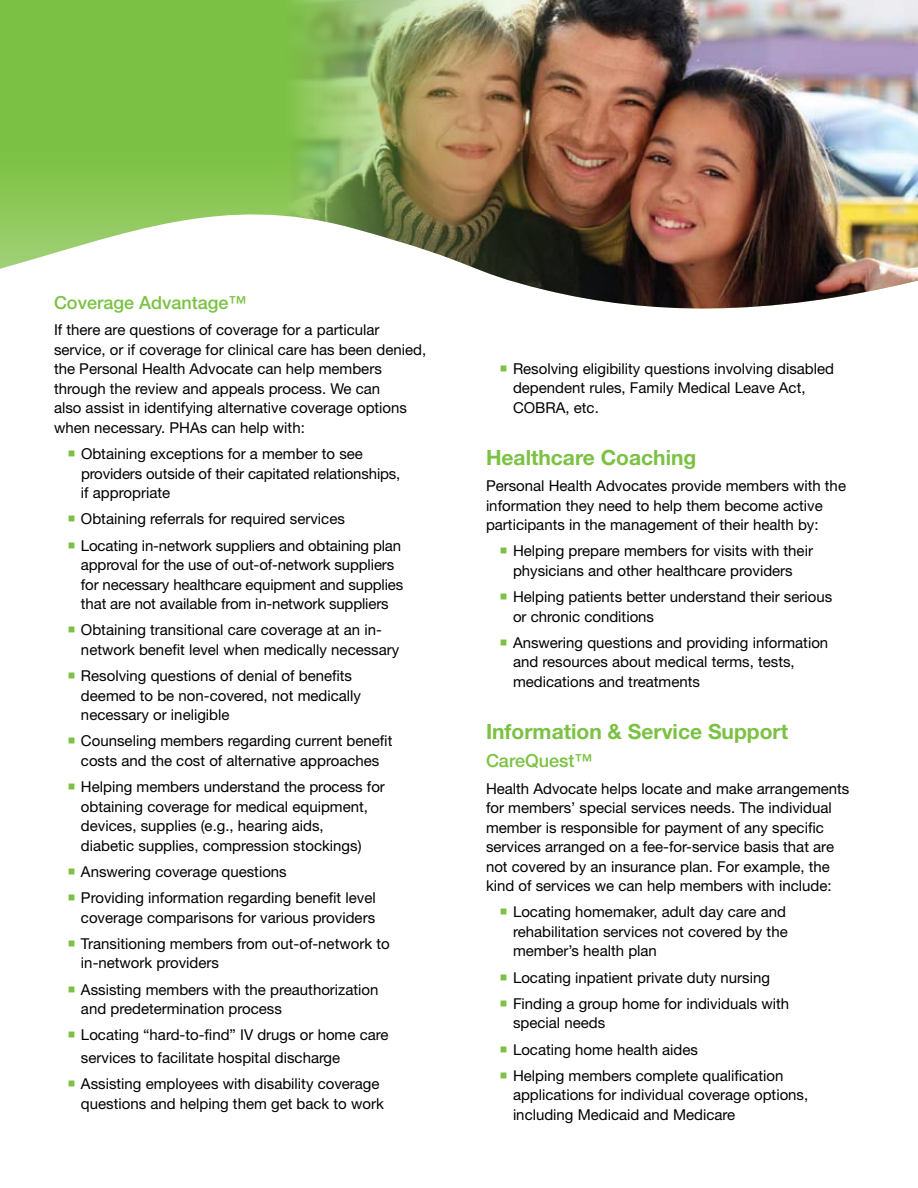
<style>
.page{position:relative;width:918px;height:1188px;background:#fff}
.page>*{position:absolute;margin:0;border:0;box-sizing:border-box;transform-origin:0 0}
.t1{font:700 21px "Helvetica Neue LT Std";color:#7bc143}
.t2{font:500 18px "Helvetica Neue LT Std";color:#7bc143}
.t3{font:15px/19.5px "Helvetica Neue LT Std";color:#000}
</style>
<div class="page">
<svg style="left:0;top:0;width:287px;height:269px;background:#90ca61"></svg>
<img style="left:287px;top:0;width:631px;height:309px">
<p class="t2" style="left:54px;top:292px;width:194px">Coverage Advantage™</p>
<p class="t3" style="left:54px;top:320px;width:374px">If there are questions of coverage for a particular service, or if coverage for clinical care has been denied, the Personal Health Advocate can help members through the review and appeals process. We can<br>also assist in identifying alternative coverage options when necessary. PHAs can help with:</p>
<p class="t3" style="left:81px;top:444px;width:321px">Obtaining exceptions for a member to see providers outside of their capitated relationships, if appropriate</p>
<p class="t3" style="left:81px;top:506px;width:322px;line-height:26.2px">Obtaining referrals for required services<br>Locating in-network suppliers and obtaining plan</p>
<p class="t3" style="left:81px;top:555px;width:324px">approval for the use of out-of-network suppliers for necessary healthcare equipment and supplies that are not available from in-network suppliers</p>
<p class="t3" style="left:81px;top:620px;width:320px">Obtaining transitional care coverage at an in&shy;network benefit level when medically necessary</p>
<p class="t3" style="left:81px;top:666px;width:282px">Resolving questions of denial of benefits deemed to be non-covered, not medically necessary or ineligible</p>
<p class="t3" style="left:81px;top:731px;width:313px">Counseling members regarding current benefit costs and the cost of alternative approaches</p>
<p class="t3" style="left:81px;top:777px;width:305px">Helping members understand the process for obtaining coverage for medical equipment, devices, supplies (e.g., hearing aids,<br>diabetic supplies, compression stockings)</p>
<p class="t3" style="left:81px;top:858px;width:296px;line-height:26.2px">Answering coverage questions<br>Providing information regarding benefit level</p>
<p class="t3" style="left:81px;top:904px;width:310px;line-height:26.2px">coverage comparisons for various providers<br>Transitioning members from out-of-network to</p>
<p class="t3" style="left:81px;top:950px;width:299px;line-height:26.2px">in-network providers<br>Assisting members with the preauthorization</p>
<p class="t3" style="left:81px;top:995px;width:309px;line-height:26.2px">and predetermination process<br>Locating “hard-to-find” IV drugs or home care</p>
<p class="t3" style="left:81px;top:1044px;width:300px;line-height:26.2px">services to facilitate hospital discharge<br>Assisting employees with disability coverage</p>
<p class="t3" style="left:81px;top:1093px;width:304px">questions and helping them get back to work</p>
<p class="t3" style="left:513px;top:358px;width:323px">Resolving eligibility questions involving disabled dependent rules, Family Medical Leave Act,<br>COBRA, etc.</p>
<h1 class="t1" style="left:486px;top:444px;width:212px">Healthcare Coaching</h1>
<p class="t3" style="left:486px;top:476px;width:362px">Personal Health Advocates provide members with the information they need to help them become active participants in the management of their health by:</p>
<p class="t3" style="left:513px;top:541px;width:302px">Helping prepare members for visits with their physicians and other healthcare providers</p>
<p class="t3" style="left:513px;top:587px;width:321px">Helping patients better understand their serious or chronic conditions</p>
<p class="t3" style="left:513px;top:633px;width:317px">Answering questions and providing information and resources about medical terms, tests, medications and treatments</p>
<h1 class="t1" style="left:486px;top:719px;width:304px">Information &amp; Service Support</h1>
<p class="t2" style="left:486px;top:750px;width:108px">CareQuest™</p>
<p class="t3" style="left:486px;top:778px;width:365px">Health Advocate helps locate and make arrangements for members’ special services needs. The individual member is responsible for payment of any specific services arranged on a fee-for-service basis that are not covered by an insurance plan. For example, the kind of services we can help members with include:</p>
<p class="t3" style="left:513px;top:902px;width:276px;text-align:justify">Locating homemaker, adult day care and rehabilitation services not covered by the member’s health plan</p>
<p class="t3" style="left:513px;top:964px;width:278px;line-height:26.2px">Locating inpatient private duty nursing<br>Finding a group home for individuals with</p>
<p class="t3" style="left:513px;top:1010px;width:272px;line-height:26.2px">special needs<br>Locating home health aides<br>Helping members complete qualification</p>
<p class="t3" style="left:513px;top:1085px;width:297px">applications for individual coverage options, including Medicaid and Medicare</p>
</div>
